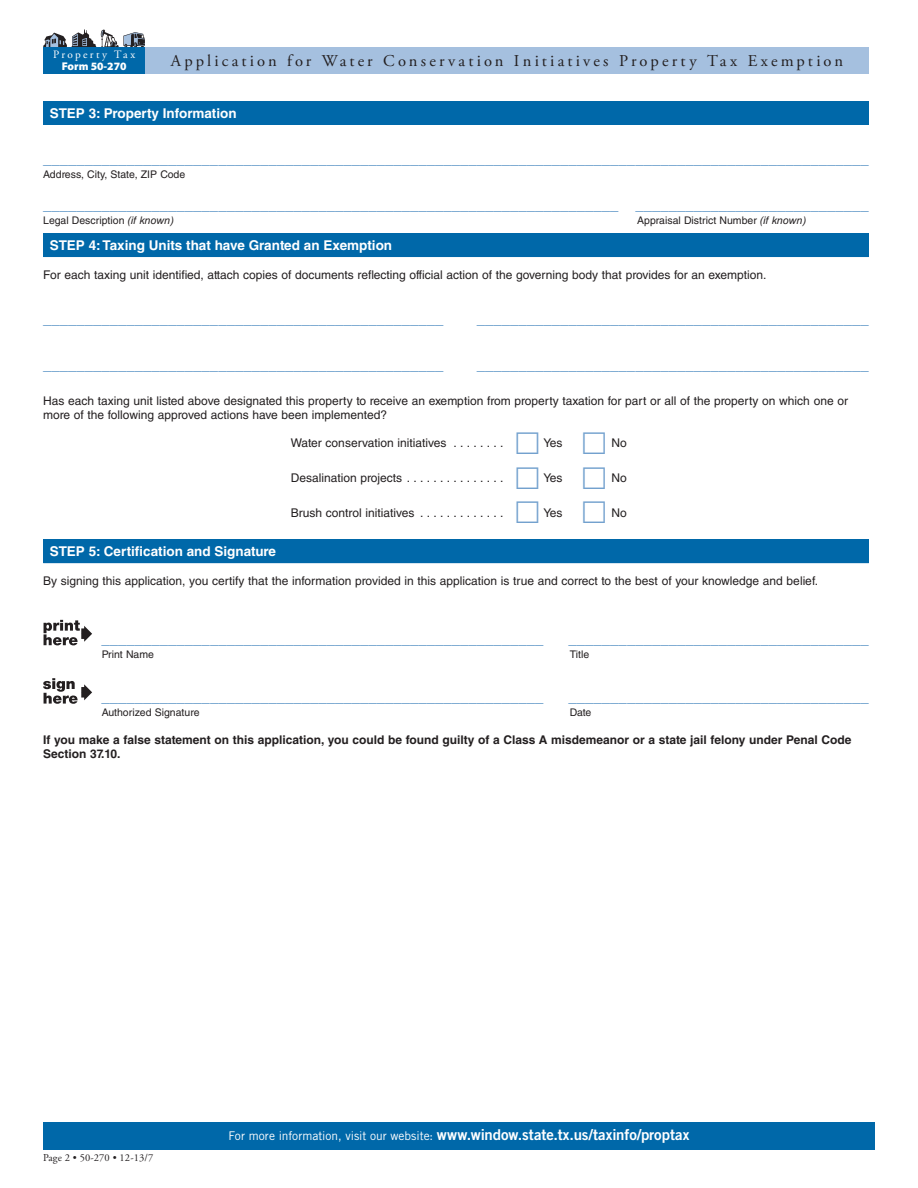
<style>
.page{position:relative;width:918px;height:1188px;background:#fff}
.page>*{position:absolute;margin:0;border:0;box-sizing:border-box;transform-origin:0 0}
.t1{font:16.5px "Adobe Garamond Pro";letter-spacing:.185em;color:#231f20}
.Line{font:15px "Helvetica LT Std";color:#5b94c6}
.t2{font:15px "Trade Gothic LT Std Bd 2";color:#fff}
.Divider_Bar{font:700 13.5px "Helvetica LT Std";color:#fff}
.Body_text{font:12px/14.4px "Helvetica LT Std";color:#231f20}
.Body_text-2{font:700 12px/14.4px "Helvetica LT Std";color:#231f20}
.Yes_No__Body_Inden{font:12px "Helvetica LT Std";color:#231f20}
.t3{font:11.25px "Adobe Garamond Pro";letter-spacing:.2em;color:#fff}
.t4{font:900 11.25px "Myriad Pro";color:#fff}
.Text_Below_Line{font:10.5px "Helvetica LT Std";color:#231f20}
.Form_Number_at_Botto{font:10.5px "Adobe Garamond Pro";letter-spacing:.01em;color:#231f20}
.s1{font-style:italic}
.s2{font-family:"Trade Gothic LT Std";font-size:12px}
</style>
<div class="page">
<div style="left:43px;top:1122px;width:832px;height:28px;background:#0068a9"></div>
<svg style="left:43px;top:29px;width:102px;height:18px"></svg>
<div style="left:43px;top:47px;width:102px;height:27px;background:#0068a9"></div>
<div style="left:145px;top:47px;width:724px;height:27px;background:#a5c0df"></div>
<div style="left:43px;top:101px;width:826px;height:23px;background:#0068a9"></div>
<hr style="left:43px;top:124px;width:826px;height:1px;background:#0068a9">
<div style="left:43px;top:233px;width:826px;height:24px;background:#0068a9"></div>
<div style="left:43px;top:539px;width:826px;height:24px;background:#0068a9"></div>
<svg style="left:44px;top:620px;width:48px;height:25px"></svg>
<svg style="left:81px;top:687px;width:3px;height:11px"></svg>
<svg style="left:84px;top:684px;width:8px;height:16px"></svg>
<svg style="left:43px;top:678px;width:35px;height:26px"></svg>
<p class="t3" style="left:53px;top:47px;width:84px">Property Tax</p>
<p class="t4" style="left:62px;top:59px;width:66px">Form 50-270</p>
<p class="t1" style="left:171px;top:51px;width:674px">Application for Water Conservation Initiatives Property Tax Exemption</p>
<p class="Divider_Bar" style="left:50px;top:105px;width:188px">STEP 3: Property Information</p>
<p class="Line" style="left:43px;top:150px;width:827px">___________________________________________________________________________________________________</p>
<p class="Text_Below_Line" style="left:43px;top:168px;width:144px">Address, City, State, ZIP Code</p>
<p class="Line" style="left:43px;top:196px;width:827px">_____________________________________________________________________ ____________________________</p>
<p class="Text_Below_Line" style="left:43px;top:214px;width:132px">Legal Description <span class="s1">(if known)</span></p>
<p class="Text_Below_Line" style="left:637px;top:214px;width:171px">Appraisal District Number <span class="s1">(if known)</span></p>
<p class="Divider_Bar" style="left:50px;top:237px;width:344px">STEP 4: Taxing Units that have Granted an Exemption</p>
<p class="Body_text" style="left:43px;top:267px;width:725px">For each taxing unit identified, attach copies of documents reflecting official action of the governing body that provides for an exemption.</p>
<p class="Line" style="left:43px;top:310px;width:402px">________________________________________________</p>
<p class="Line" style="left:477px;top:310px;width:393px">_______________________________________________</p>
<p class="Line" style="left:43px;top:356px;width:402px">________________________________________________</p>
<p class="Line" style="left:477px;top:356px;width:393px">_______________________________________________</p>
<p class="Body_text" style="left:43px;top:393px;width:806px">Has each taxing unit listed above designated this property to receive an exemption from property taxation for part or all of the property on which one or more of the following approved actions have been implemented?</p>
<p class="Yes_No__Body_Inden" style="left:291px;top:436px;width:164px">Water conservation initiatives ........</p>
<p class="Yes_No__Body_Inden" style="left:544px;top:436px;width:20px">Yes</p>
<p class="Yes_No__Body_Inden" style="left:611px;top:436px;width:17px">No</p>
<p class="Yes_No__Body_Inden" style="left:291px;top:471px;width:121px">Desalination projects ..............</p>
<p class="Yes_No__Body_Inden" style="left:544px;top:471px;width:20px">Yes</p>
<p class="Yes_No__Body_Inden" style="left:611px;top:471px;width:17px">No</p>
<p class="Yes_No__Body_Inden" style="left:291px;top:506px;width:134px">Brush control initiatives ............</p>
<p class="Yes_No__Body_Inden" style="left:544px;top:506px;width:20px">Yes</p>
<p class="Yes_No__Body_Inden" style="left:611px;top:506px;width:17px">No</p>
<p class="Divider_Bar" style="left:50px;top:543px;width:228px">STEP 5: Certification and Signature</p>
<p class="Body_text" style="left:43px;top:573px;width:777px">By signing this application, you certify that the information provided in this application is true and correct to the best of your knowledge and belief.</p>
<p class="Line" style="left:102px;top:630px;width:444px">_____________________________________________________</p>
<p class="Line" style="left:569px;top:630px;width:302px">____________________________________</p>
<p class="Text_Below_Line" style="left:102px;top:648px;width:54px">Print Name</p>
<p class="Text_Below_Line" style="left:570px;top:648px;width:21px">Title</p>
<p class="Line" style="left:102px;top:688px;width:444px">_____________________________________________________</p>
<p class="Line" style="left:569px;top:688px;width:302px">____________________________________</p>
<p class="Text_Below_Line" style="left:102px;top:706px;width:99px">Authorized Signature</p>
<p class="Text_Below_Line" style="left:570px;top:706px;width:23px">Date</p>
<p class="Body_text-2" style="left:43px;top:732px;width:810px">If you make a false statement on this application, you could be found guilty of a Class A misdemeanor or a state jail felony under Penal Code<br>Section 37.10.</p>
<p class="Form_Number_at_Botto" style="left:43px;top:1151px;width:112px">Page 2 • 50-270 • 12-13/7</p>
<p class="t2" style="left:229px;top:1125px;width:462px"><span class="s2">For more information, visit our website:</span> www.window.state.tx.us/taxinfo/proptax</p>
</div>
